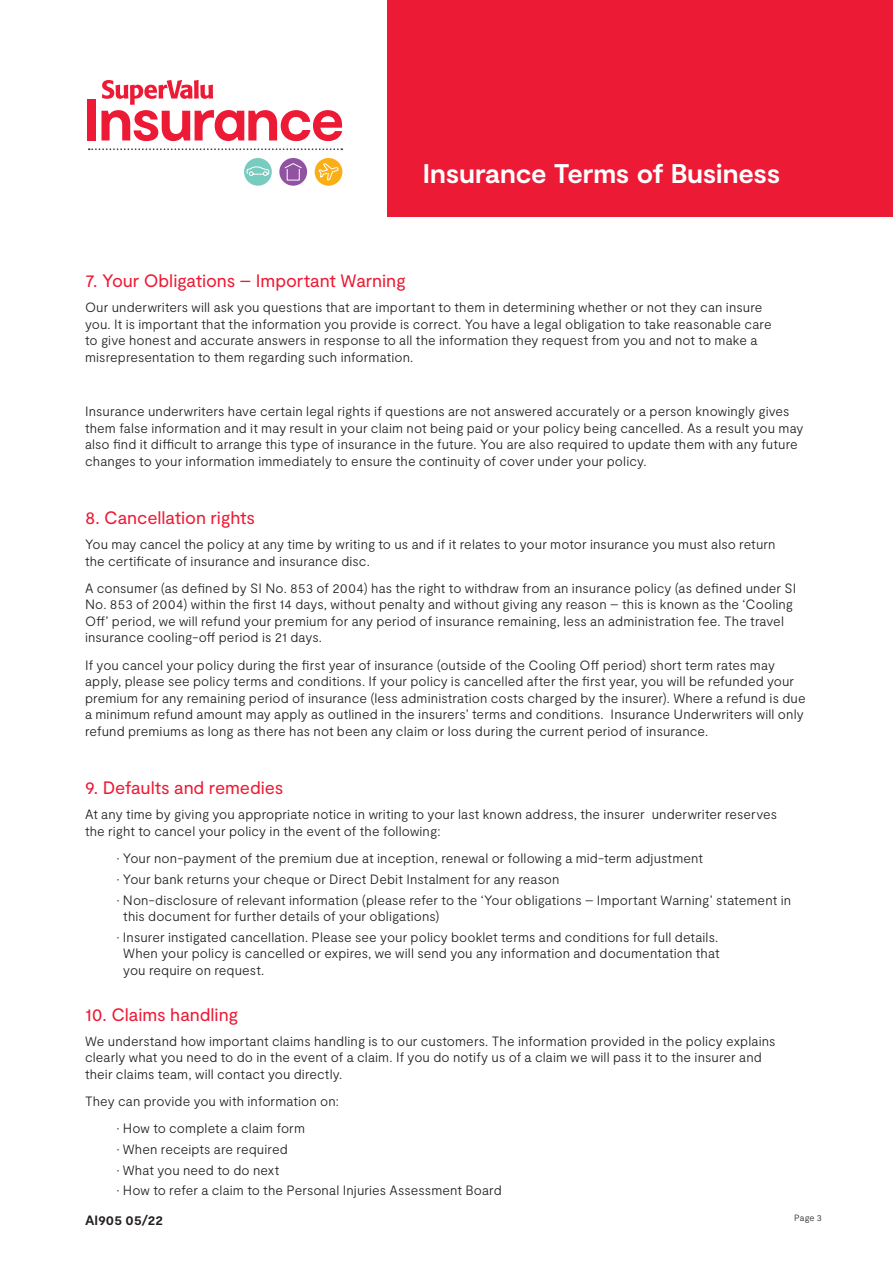
<style>
.page{position:relative;width:893px;height:1263px;background:#fff}
.page>*{position:absolute;margin:0;border:0;box-sizing:border-box;transform-origin:0 0}
.t1{font:700 27px "Moderat";letter-spacing:-.01em;color:#fff}
.t2{font:18px "Moderat";letter-spacing:-.005em;color:#ed1a35}
.Body_Copy{font:300 13.5px/16.5px "Moderat";letter-spacing:.01em;color:#231f20}
.Bullets{font:300 13.5px/16.5px "Moderat";letter-spacing:.01em;color:#231f20}
.Body_Copy-2{font:700 13.5px "Moderat";letter-spacing:.015em;color:#231f20}
.t3{font:300 9px "Moderat";color:#231f20}
</style>
<div class="page">
<div style="left:387px;top:0;width:506px;height:217px;background:#ed1a35"></div>
<div style="left:87px;top:99px;width:9px;height:41px;background:#ed1a35"></div>
<svg style="left:101px;top:80px;width:242px;height:61px"></svg>
<div style="left:244px;top:158px;width:28px;height:28px;background:#78cbbf;border-radius:50%"></div>
<svg style="left:247px;top:166px;width:23px;height:10px"></svg>
<div style="left:279px;top:158px;width:28px;height:28px;background:#9052a1;border-radius:50%"></div>
<svg style="left:284px;top:163px;width:18px;height:18px"></svg>
<div style="left:315px;top:158px;width:27px;height:28px;background:#faaf18;border-radius:50%"></div>
<svg style="left:318px;top:163px;width:21px;height:18px"></svg>
<svg style="left:89px;top:148px;width:253px;height:2px"></svg>
<h1 class="t1" style="left:423px;top:158px;width:359px">Insurance Terms of Business</h1>
<p class="t2" style="left:85px;top:270px;width:322px">7. Your Obligations – Important Warning</p>
<p class="Body_Copy" style="left:85px;top:300px;width:688px">Our underwriters will ask you questions that are important to them in determining whether or not they can insure you. It is important that the information you provide is correct. You have a legal obligation to take reasonable care to give honest and accurate answers in response to all the information they request from you and not to make a misrepresentation to them regarding such information.</p>
<p class="Body_Copy" style="left:85px;top:403px;width:720px">Insurance underwriters have certain legal rights if questions are not answered accurately or a person knowingly gives them false information and it may result in your claim not being paid or your policy being cancelled. As a result you may also find it difficult to arrange this type of insurance in the future. You are also required to update them with any future changes to your information immediately to ensure the continuity of cover under your policy.</p>
<p class="t2" style="left:85px;top:508px;width:172px">8. Cancellation rights</p>
<p class="Body_Copy" style="left:85px;top:537px;width:692px">You may cancel the policy at any time by writing to us and if it relates to your motor insurance you must also return the certificate of insurance and insurance disc.</p>
<p class="Body_Copy" style="left:85px;top:580px;width:713px">A consumer (as defined by SI No. 853 of 2004) has the right to withdraw from an insurance policy (as defined under SI No. 853 of 2004) within the first 14 days, without penalty and without giving any reason – this is known as the ‘Cooling Off’ period, we will refund your premium for any period of insurance remaining, less an administration fee. The travel insurance cooling-off period is 21 days.</p>
<p class="Body_Copy" style="left:85px;top:657px;width:722px">If you cancel your policy during the first year of insurance (outside of the Cooling Off period) short term rates may apply, please see policy terms and conditions. If your policy is cancelled after the first year, you will be refunded your premium for any remaining period of insurance (less administration costs charged by the insurer). Where a refund is due a minimum refund amount may apply as outlined in the insurers’ terms and conditions. Insurance Underwriters will only refund premiums as long as there has not been any claim or loss during the current period of insurance.</p>
<p class="t2" style="left:85px;top:778px;width:200px">9. Defaults and remedies</p>
<p class="Body_Copy" style="left:85px;top:807px;width:693px">At any time by giving you appropriate notice in writing to your last known address, the insurer underwriter reserves the right to cancel your policy in the event of the following:</p>
<p class="Bullets" style="left:117px;top:850px;width:588px">• Your non-payment of the premium due at inception, renewal or following a mid-term adjustment</p>
<p class="Bullets" style="left:117px;top:871px;width:444px">• Your bank returns your cheque or Direct Debit Instalment for any reason</p>
<p class="Bullets" style="left:123px;top:892px;width:669px;text-indent:-6px">• Non-disclosure of relevant information (please refer to the ‘Your obligations – Important Warning’ statement in this document for further details of your obligations)</p>
<p class="Bullets" style="left:123px;top:929px;width:598px;text-align:justify;text-indent:-6px">• Insurer instigated cancellation. Please see your policy booklet terms and conditions for full details.<br>When your policy is cancelled or expires, we will send you any information and documentation that you require on request.</p>
<p class="t2" style="left:85px;top:1004px;width:155px">10. Claims handling</p>
<p class="Body_Copy" style="left:85px;top:1033px;width:692px">We understand how important claims handling is to our customers. The information provided in the policy explains clearly what you need to do in the event of a claim. If you do notify us of a claim we will pass it to the insurer and their claims team, will contact you directly.</p>
<p class="Body_Copy" style="left:85px;top:1093px;width:255px">They can provide you with information on:</p>
<p class="Bullets" style="left:117px;top:1120px;width:190px">• How to complete a claim form</p>
<p class="Bullets" style="left:117px;top:1141px;width:172px">• When receipts are required</p>
<p class="Bullets" style="left:117px;top:1162px;width:164px">• What you need to do next</p>
<p class="Bullets" style="left:117px;top:1182px;width:386px">• How to refer a claim to the Personal Injuries Assessment Board</p>
<p class="Body_Copy-2" style="left:85px;top:1212px;width:80px">AI905 05/22</p>
<p class="t3" style="left:794px;top:1213px;width:29px">Page 3</p>
</div>
